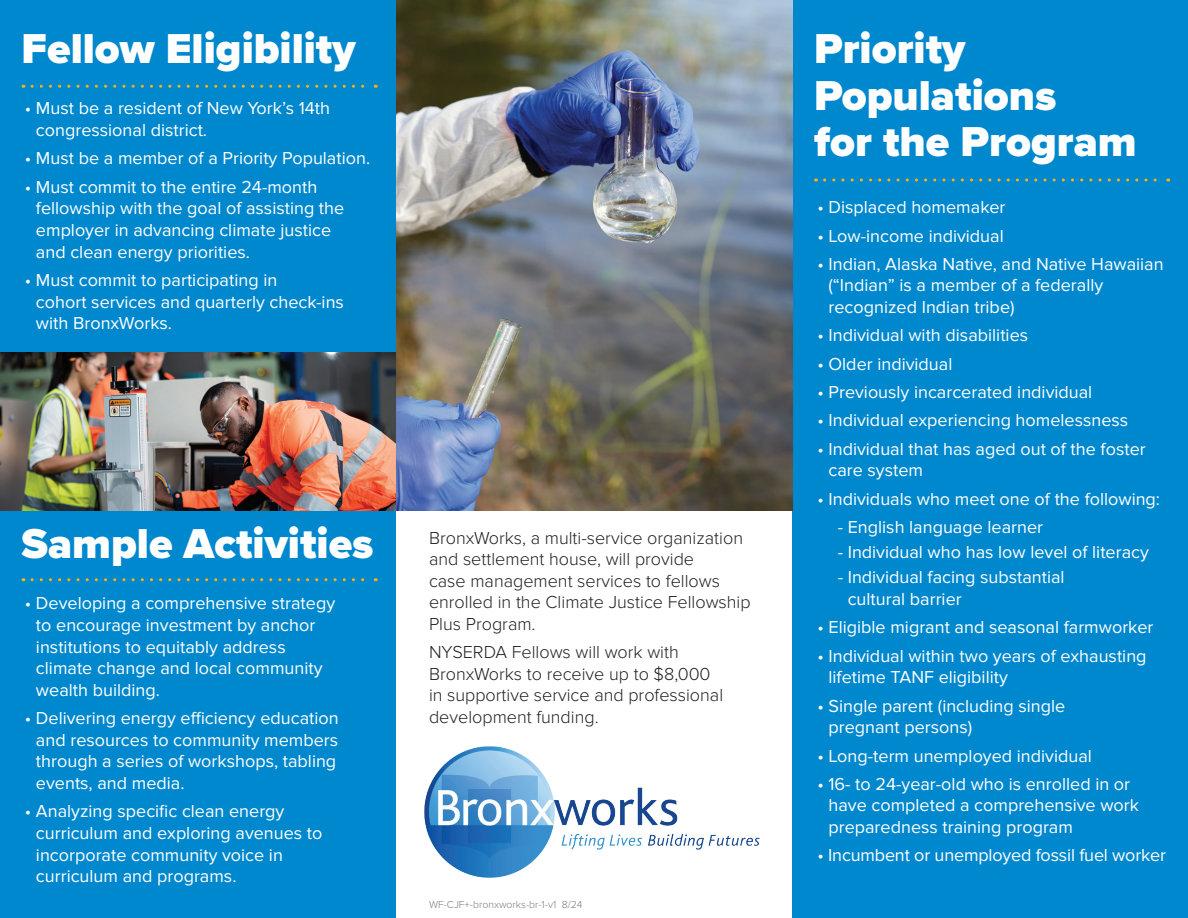
<style>
.page{position:relative;width:1188px;height:918px;background:#fff}
.page>*{position:absolute;margin:0;border:0;box-sizing:border-box;transform-origin:0 0}
.t1{font:900 43.35px/46.5px "Proxima Nova";color:#fff}
.t2{font:18px/21.6px "Proxima Nova";color:#fff}
.t3{font:300 18px/21.6px "Proxima Nova";color:#231f20}
.t4{font:300 10.5px "Proxima Nova";color:#787d83}
</style>
<div class="page">
<div style="left:0;top:0;width:396px;height:918px;background:#0088ce"></div>
<div style="left:792px;top:0;width:396px;height:918px;background:#0088ce"></div>
<svg style="left:32px;top:578px;width:344px;height:3px"></svg>
<svg style="left:32px;top:85px;width:344px;height:3px"></svg>
<img style="left:424px;top:746px;width:336px;height:132px">
<img style="left:0;top:353px;width:396px;height:157px">
<img style="left:396px;top:0;width:396px;height:510px">
<svg style="left:825px;top:178px;width:344px;height:4px"></svg>
<h1 class="t1" style="left:22px;top:25px;width:336px">Fellow Eligibility</h1>
<p class="t2" style="left:36px;top:98px;width:296px;text-indent:-11px">• Must be a resident of New York’s 14th congressional district.</p>
<p class="t2" style="left:25px;top:148px;width:347px">• Must be a member of a Priority Population.</p>
<p class="t2" style="left:36px;top:176px;width:310px;text-indent:-11px">• Must commit to the entire 24-month fellowship with the goal of assisting the employer in advancing climate justice and clean energy priorities.</p>
<p class="t2" style="left:36px;top:269px;width:309px;text-indent:-11px">• Must commit to participating in<br>cohort services and quarterly check-ins with BronxWorks.</p>
<h1 class="t1" style="left:22px;top:520px;width:353px">Sample Activities</h1>
<p class="t2" style="left:36px;top:593px;width:301px;text-indent:-11px">• Developing a comprehensive strategy to encourage investment by anchor institutions to equitably address climate change and local community wealth building.</p>
<p class="t2" style="left:36px;top:708px;width:304px;text-indent:-11px">• Delivering energy efficiency education and resources to community members through a series of workshops, tabling events, and media.</p>
<p class="t2" style="left:36px;top:801px;width:288px;text-indent:-11px">• Analyzing specific clean energy curriculum and exploring avenues to incorporate community voice in curriculum and programs.</p>
<p class="t3" style="left:429px;top:527px;width:323px">BronxWorks, a multi-service organization and settlement house, will provide<br>case management services to fellows enrolled in the Climate Justice Fellowship Plus Program.</p>
<p class="t3" style="left:429px;top:642px;width:296px">NYSERDA Fellows will work with<br>BronxWorks to receive up to $8,000 in supportive service and professional development funding.</p>
<p class="t4" style="left:429px;top:898px;width:155px">WF-CJF+-bronxworks-br-1-v1 8/24</p>
<h1 class="t1" style="left:814px;top:25px;width:324px">Priority<br>Populations<br>for the Program</h1>
<p class="t2" style="left:817px;top:197px;width:190px">• Displaced homemaker</p>
<p class="t2" style="left:817px;top:225px;width:188px">• Low-income individual</p>
<p class="t2" style="left:829px;top:253px;width:337px;text-indent:-11px">• Indian, Alaska Native, and Native Hawaiian (“Indian” is a member of a federally recognized Indian tribe)</p>
<p class="t2" style="left:817px;top:325px;width:212px">• Individual with disabilities</p>
<p class="t2" style="left:817px;top:353px;width:137px">• Older individual</p>
<p class="t2" style="left:817px;top:382px;width:276px">• Previously incarcerated individual</p>
<p class="t2" style="left:817px;top:410px;width:312px">• Individual experiencing homelessness</p>
<p class="t2" style="left:829px;top:438px;width:319px;text-indent:-11px">• Individual that has aged out of the foster care system</p>
<p class="t2" style="left:817px;top:488px;width:344px">• Individuals who meet one of the following:</p>
<p class="t2" style="left:838px;top:517px;width:207px">- English language learner</p>
<p class="t2" style="left:838px;top:542px;width:313px">- Individual who has low level of literacy</p>
<p class="t2" style="left:848px;top:567px;width:218px;text-indent:-10px">- Individual facing substantial cultural barrier</p>
<p class="t2" style="left:817px;top:617px;width:338px">• Eligible migrant and seasonal farmworker</p>
<p class="t2" style="left:829px;top:645px;width:320px;text-indent:-11px">• Individual within two years of exhausting lifetime TANF eligibility</p>
<p class="t2" style="left:829px;top:695px;width:238px;text-indent:-11px">• Single parent (including single pregnant persons)</p>
<p class="t2" style="left:817px;top:745px;width:276px">• Long-term unemployed individual</p>
<p class="t2" style="left:829px;top:773px;width:312px;text-indent:-11px">• 16- to 24-year-old who is enrolled in or have completed a comprehensive work preparedness training program</p>
<p class="t2" style="left:817px;top:845px;width:350px">• Incumbent or unemployed fossil fuel worker</p>
</div>
